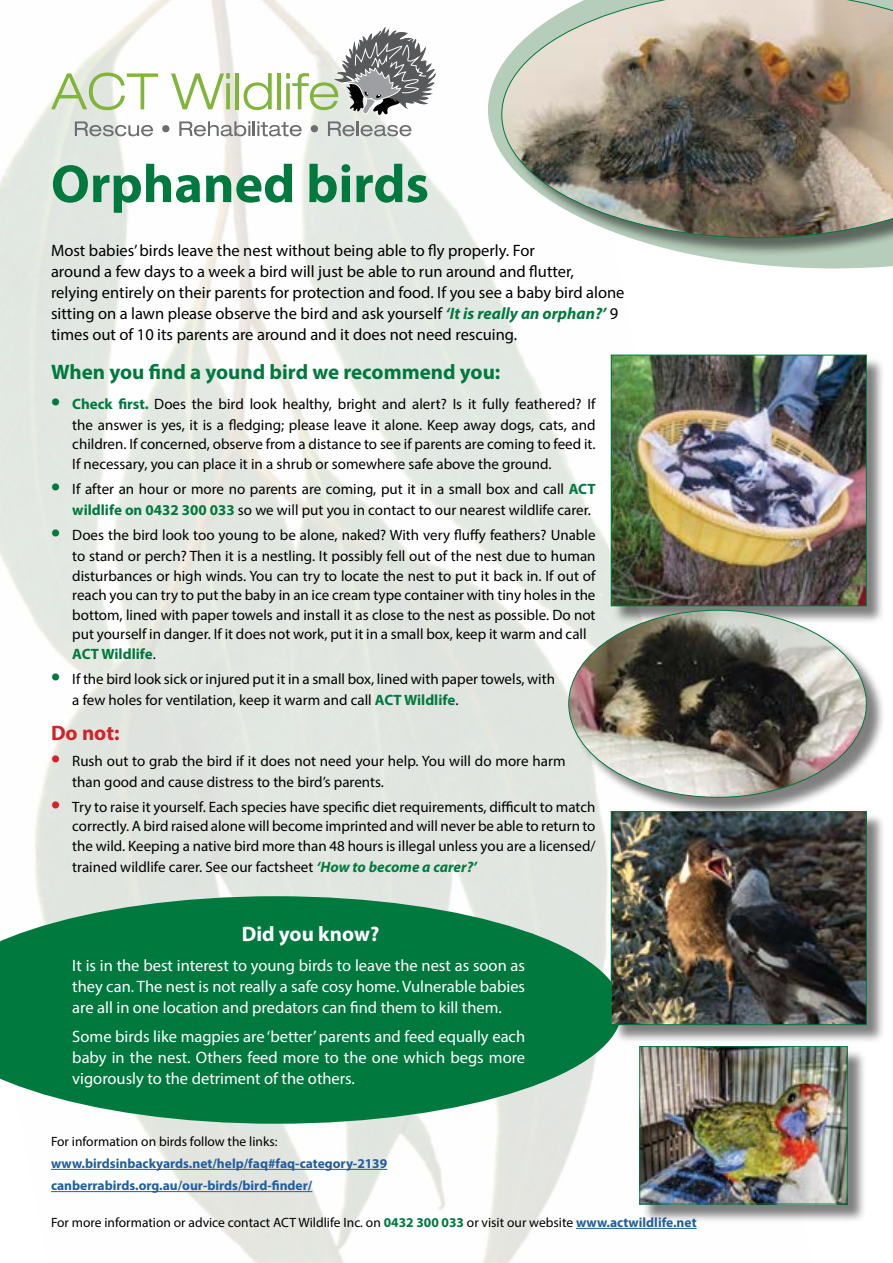
<style>
.page{position:relative;width:893px;height:1263px;background:#fff}
.page>*{position:absolute;margin:0;border:0;box-sizing:border-box;transform-origin:0 0}
.t1{font:700 54px "Myriad Pro";color:#00793f}
.t2{font:700 21px "Myriad Pro";color:#00793f}
.t3{font:700 21px "Myriad Pro";color:#fff}
.t4{font:700 21px "Myriad Pro";color:#d2232a}
.t5{font:16.5px/21px "Myriad Pro";color:#000}
.t6{font:16.5px/21px "Myriad Pro";color:#fff;text-align:justify}
.t7{font:15px/19.5px "Myriad Pro";color:#000}
.t8{font:13.5px "Myriad Pro";color:#000}
.t9{font:700 13.5px/22.2px "Myriad Pro";color:#215e9e}
.s1{font-weight:700;font-style:italic;color:#00793f}
.s2{font-weight:700;font-size:27px;color:#00793f}
.s3{font-weight:700;color:#00793f}
.s4{font-weight:700;font-size:27px;color:#d2232a}
.s5{font-weight:700;color:#215e9e}
</style>
<div class="page">
<img style="left:0;top:0;width:813px;height:1263px">
<svg style="left:488px;top:0;width:405px;height:268px"></svg>
<svg style="left:0;top:896px;width:622px;height:228px;background:#288c5c"></svg>
<div style="left:642px;top:1049px;width:224px;height:174px;background:#000;opacity:.5"></div>
<img style="left:642px;top:1048px;width:203px;height:154px">
<div style="left:640px;top:1046px;width:207px;height:158px;border:1px solid #00793f"></div>
<svg style="left:51px;top:27px;width:385px;height:109px"></svg>
<hr style="left:51px;top:1169px;width:336px;height:1px;background:#215e9e">
<hr style="left:51px;top:1191px;width:261px;height:1px;background:#215e9e">
<hr style="left:576px;top:1228px;width:121px;height:1px;background:#215e9e">
<div style="left:504px;top:0;width:389px;height:256px;background:#000;opacity:.5"></div>
<img style="left:502px;top:0;width:391px;height:238px">
<div style="left:614px;top:357px;width:271px;height:267px;background:#000;opacity:.5"></div>
<img style="left:613px;top:357px;width:251px;height:247px">
<div style="left:611px;top:355px;width:255px;height:251px;border:1px solid #00793f"></div>
<div style="left:614px;top:814px;width:271px;height:229px;background:#000;opacity:.5"></div>
<img style="left:613px;top:817px;width:251px;height:206px">
<div style="left:611px;top:811px;width:255px;height:214px;border:1px solid #00793f"></div>
<div style="left:571px;top:613px;width:314px;height:204px;background:#000;opacity:.5"></div>
<img style="left:569px;top:610px;width:297px;height:187px">
<h1 class="t1" style="left:51px;top:149px;width:379px">Orphaned birds</h1>
<p class="t5" style="left:51px;top:240px;width:575px">Most babies’ birds leave the nest without being able to fly properly. For<br>around a few days to a week a bird will just be able to run around and flutter, relying entirely on their parents for protection and food. If you see a baby bird alone sitting on a lawn please observe the bird and ask yourself <span class="s1">‘It is really an orphan?’</span> 9 times out of 10 its parents are around and it does not need rescuing.</p>
<h2 class="t2" style="left:51px;top:359px;width:451px">When you find a yound bird we recommend you:</h2>
<p class="t7" style="left:51px;top:393px;width:546px;line-height:21px;text-align:right"><span class="s2">•</span> <span class="s3">Check first.</span> Does the bird look healthy, bright and alert? Is it fully feathered? If the answer is yes, it is a fledging; please leave it alone. Keep away dogs, cats, and</p>
<p class="t7" style="left:72px;top:434px;width:525px">children. If concerned, observe from a distance to see if parents are coming to feed it.<br>If necessary, you can place it in a shrub or somewhere safe above the ground.</p>
<p class="t7" style="left:72px;top:478px;width:525px;line-height:21px;text-indent:-21px"><span class="s2">•</span> If after an hour or more no parents are coming, put it in a small box and call <span class="s3">ACT wildlife on 0432 300 033</span> so we will put you in contact to our nearest wildlife carer.</p>
<p class="t7" style="left:51px;top:525px;width:546px;line-height:21px;text-align:right"><span class="s2">•</span> Does the bird look too young to be alone, naked? With very fluffy feathers? Unable to stand or perch? Then it is a nestling. It possibly fell out of the nest due to human</p>
<p class="t7" style="left:72px;top:566px;width:525px">disturbances or high winds. You can try to locate the nest to put it back in. If out of reach you can try to put the baby in an ice cream type container with tiny holes in the bottom, lined with paper towels and install it as close to the nest as possible. Do not put yourself in danger. If it does not work, put it in a small box, keep it warm and call <span class="s3">ACT Wildlife</span>.</p>
<p class="t7" style="left:72px;top:668px;width:484px;line-height:21px;text-indent:-21px"><span class="s2">•</span> If the bird look sick or injured put it in a small box, lined with paper towels, with a few holes for ventilation, keep it warm and call <span class="s3">ACT Wildlife</span>.</p>
<h2 class="t4" style="left:51px;top:720px;width:70px">Do not:</h2>
<p class="t7" style="left:72px;top:750px;width:495px;line-height:21px;text-indent:-21px"><span class="s4">•</span> Rush out to grab the bird if it does not need your help. You will do more harm than good and cause distress to the bird’s parents.</p>
<p class="t7" style="left:72px;top:797px;width:525px;text-align:justify;text-indent:-21px"><span class="s4">•</span> Try to raise it yourself. Each species have specific diet requirements, difficult to match correctly. A bird raised alone will become imprinted and will never be able to return to the wild. Keeping a native bird more than 48 hours is illegal unless you are a licensed/</p>
<p class="t7" style="left:72px;top:857px;width:406px">trained wildlife carer. See our factsheet <span class="s1">‘How to become a carer?’</span></p>
<h2 class="t3" style="left:242px;top:920px;width:139px">Did you know?</h2>
<p class="t6" style="left:72px;top:954px;width:454px">It is in the best interest to young birds to leave the nest as soon as they can. The nest is not really a safe cosy home. Vulnerable babies are all in one location and predators can find them to kill them.</p>
<p class="t6" style="left:72px;top:1026px;width:454px">Some birds like magpies are ‘better’ parents and feed equally each baby in the nest. Others feed more to the one which begs more vigorously to the detriment of the others.</p>
<p class="t8" style="left:51px;top:1133px;width:228px">For information on birds follow the links:</p>
<p class="t9" style="left:51px;top:1152px;width:338px">www.birdsinbackyards.net/help/faq#faq-category-2139 canberrabirds.org.au/our-birds/bird-finder/</p>
<p class="t8" style="left:51px;top:1214px;width:647px">For more information or advice contact ACT Wildlife Inc. on <span class="s3">0432 300 033</span> or visit our website <span class="s5">www.actwildlife.net</span></p>
</div>
